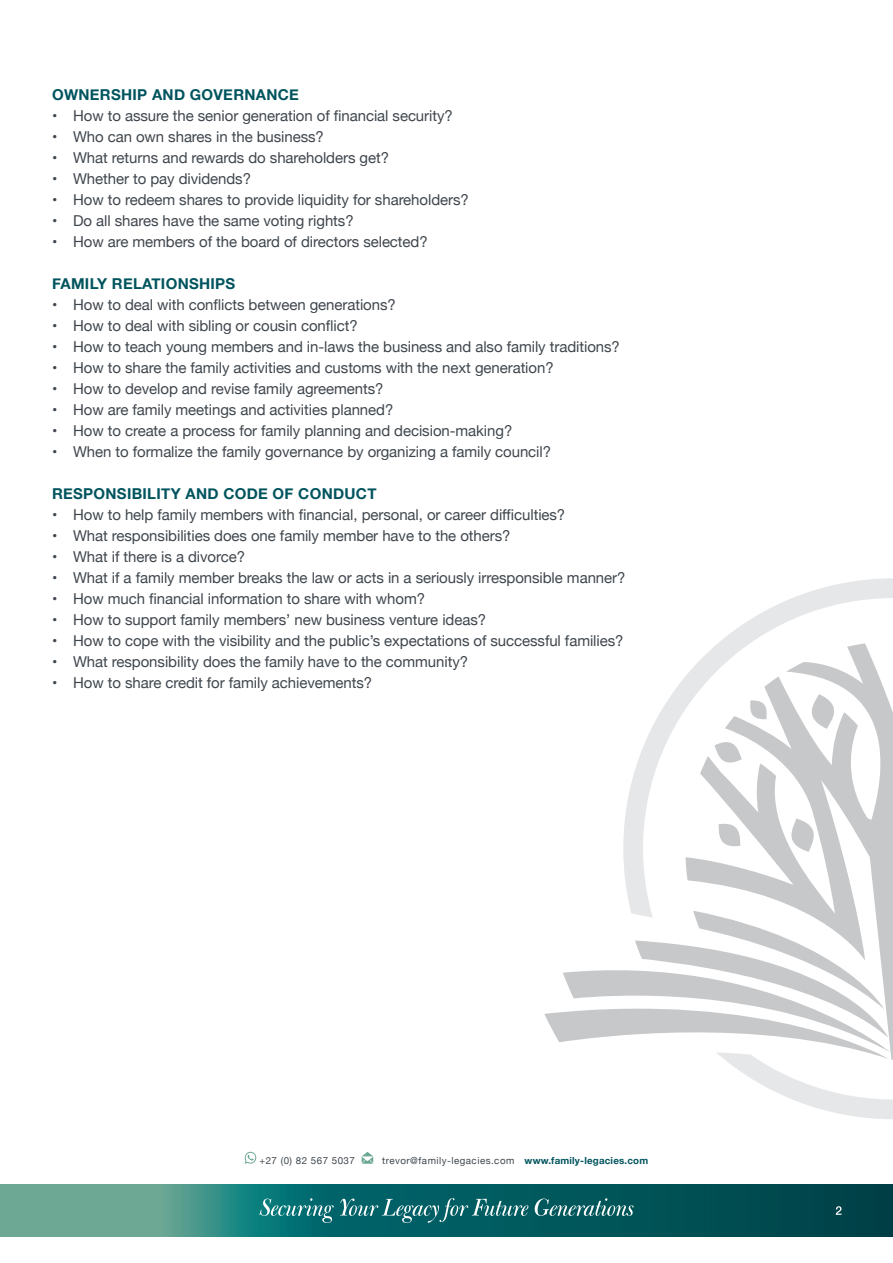
<style>
.page{position:relative;width:893px;height:1263px;background:#fff}
.page>*{position:absolute;margin:0;border:0;box-sizing:border-box;transform-origin:0 0}
.t1{font:15px "Helvetica Neue";letter-spacing:-.005em;color:#3f464d}
.t2{font:700 15px "Helvetica Neue";letter-spacing:.02em;color:#00545e}
.t3{font:9.75px "Helvetica Neue";letter-spacing:.05em;color:#3f464d}
.t4{font:700 9.75px "Helvetica Neue";letter-spacing:.02em;color:#00545e}
</style>
<div class="page">
<svg style="left:0;top:1184px;width:893px;height:52px;background:#206f6c"></svg>
<svg style="left:259px;top:1198px;width:375px;height:25px;background:#27777b"></svg>
<svg style="left:362px;top:1152px;width:11px;height:12px"></svg>
<svg style="left:244px;top:1152px;width:13px;height:12px"></svg>
<svg style="left:836px;top:1206px;width:5px;height:9px"></svg>
<svg style="left:623px;top:578px;width:270px;height:541px"></svg>
<svg style="left:544px;top:911px;width:142px;height:148px"></svg>
<svg style="left:686px;top:643px;width:207px;height:417px"></svg>
<p class="t2" style="left:52px;top:83px;width:248px">OWNERSHIP AND GOVERNANCE</p>
<p class="t1" style="left:52px;top:105px;width:402px">• How to assure the senior generation of financial security?</p>
<p class="t1" style="left:52px;top:126px;width:273px">• Who can own shares in the business?</p>
<p class="t1" style="left:52px;top:147px;width:338px">• What returns and rewards do shareholders get?</p>
<p class="t1" style="left:52px;top:168px;width:200px">• Whether to pay dividends?</p>
<p class="t1" style="left:52px;top:189px;width:418px">• How to redeem shares to provide liquidity for shareholders?</p>
<p class="t1" style="left:52px;top:210px;width:303px">• Do all shares have the same voting rights?</p>
<p class="t1" style="left:52px;top:231px;width:377px">• How are members of the board of directors selected?</p>
<p class="t2" style="left:52px;top:272px;width:185px">FAMILY RELATIONSHIPS</p>
<p class="t1" style="left:52px;top:294px;width:345px">• How to deal with conflicts between generations?</p>
<p class="t1" style="left:52px;top:315px;width:307px">• How to deal with sibling or cousin conflict?</p>
<p class="t1" style="left:52px;top:336px;width:569px">• How to teach young members and in-laws the business and also family traditions?</p>
<p class="t1" style="left:52px;top:357px;width:503px">• How to share the family activities and customs with the next generation?</p>
<p class="t1" style="left:52px;top:378px;width:333px">• How to develop and revise family agreements?</p>
<p class="t1" style="left:52px;top:399px;width:343px">• How are family meetings and activities planned?</p>
<p class="t1" style="left:52px;top:420px;width:462px">• How to create a process for family planning and decision-making?</p>
<p class="t1" style="left:52px;top:441px;width:500px">• When to formalize the family governance by organizing a family council?</p>
<p class="t2" style="left:52px;top:482px;width:326px">RESPONSIBILITY AND CODE OF CONDUCT</p>
<p class="t1" style="left:52px;top:504px;width:515px">• How to help family members with financial, personal, or career difficulties?</p>
<p class="t1" style="left:52px;top:525px;width:460px">• What responsibilities does one family member have to the others?</p>
<p class="t1" style="left:52px;top:546px;width:194px">• What if there is a divorce?</p>
<p class="t1" style="left:52px;top:567px;width:575px">• What if a family member breaks the law or acts in a seriously irresponsible manner?</p>
<p class="t1" style="left:52px;top:588px;width:375px">• How much financial information to share with whom?</p>
<p class="t1" style="left:52px;top:609px;width:436px">• How to support family members’ new business venture ideas?</p>
<p class="t1" style="left:52px;top:630px;width:573px">• How to cope with the visibility and the public’s expectations of successful families?</p>
<p class="t1" style="left:52px;top:651px;width:418px">• What responsibility does the family have to the community?</p>
<p class="t1" style="left:52px;top:672px;width:322px">• How to share credit for family achievements?</p>
<p class="t3" style="left:259px;top:1153px;width:97px">+27 (0) 82 567 5037</p>
<p class="t3" style="left:382px;top:1153px;width:134px">trevor@family-legacies.com</p>
<p class="t4" style="left:524px;top:1152px;width:125px">www.family-legacies.com</p>
</div>
